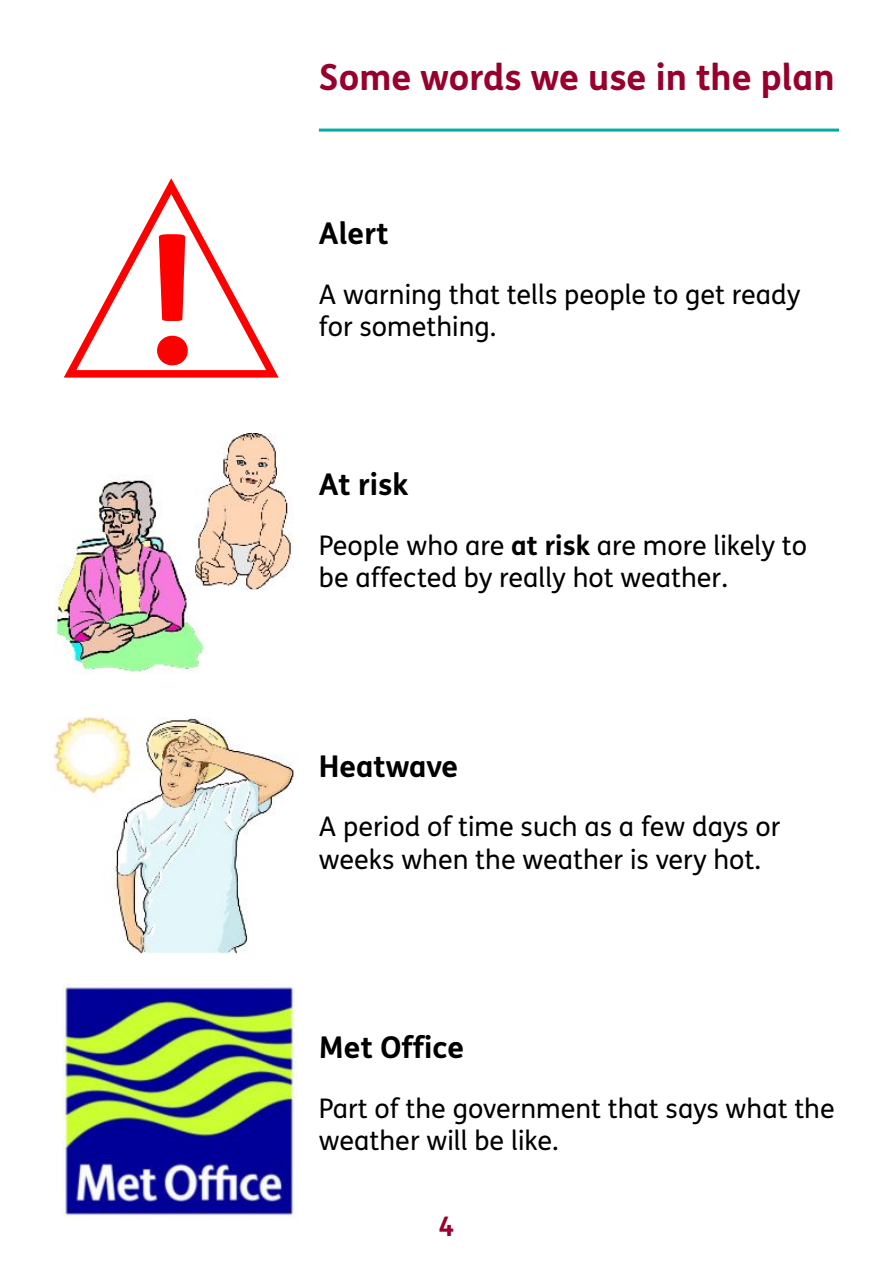
<style>
.page{position:relative;width:893px;height:1263px;background:#fff}
.page>*{position:absolute;margin:0;border:0;box-sizing:border-box;transform-origin:0 0}
.t1{font:700 179.7px "FS Me";color:#f00}
.t2{font:700 36px "FS Me";color:#97002c}
.t3{font:700 30px "FS Me";color:#000}
.t4{font:27px/32.1px "FS Me";color:#000}
.t5{font:700 27px "FS Me";color:#97002c}
.s1{font-weight:700}
</style>
<div class="page">
<svg style="left:63px;top:178px;width:216px;height:200px"></svg>
<img style="left:54px;top:475px;width:153px;height:198px">
<img style="left:196px;top:433px;width:97px;height:156px">
<img style="left:63px;top:985px;width:234px;height:234px">
<img style="left:50px;top:718px;width:245px;height:235px">
<hr style="left:319px;top:129px;width:520px;height:3px;background:#00ad9e">
<h1 class="t1" style="left:146px;top:229px;width:55px">!</h1>
<h2 class="t2" style="left:319px;top:63px;width:517px">Some words we use in the plan</h2>
<p class="t3" style="left:319px;top:221px;width:71px">Alert</p>
<p class="t4" style="left:319px;top:281px;width:483px">A warning that tells people to get ready for something.</p>
<p class="t3" style="left:319px;top:472px;width:91px">At risk</p>
<p class="t4" style="left:319px;top:532px;width:490px">People who are <span class="s1">at risk</span> are more likely to be affected by really hot weather.</p>
<p class="t3" style="left:319px;top:754px;width:141px">Heatwave</p>
<p class="t4" style="left:319px;top:814px;width:463px">A period of time such as a few days or weeks when the weather is very hot.</p>
<p class="t3" style="left:319px;top:1036px;width:147px">Met Office</p>
<p class="t4" style="left:319px;top:1095px;width:517px">Part of the government that says what the weather will be like.</p>
<p class="t5" style="left:438px;top:1216px;width:17px">4</p>
</div>
